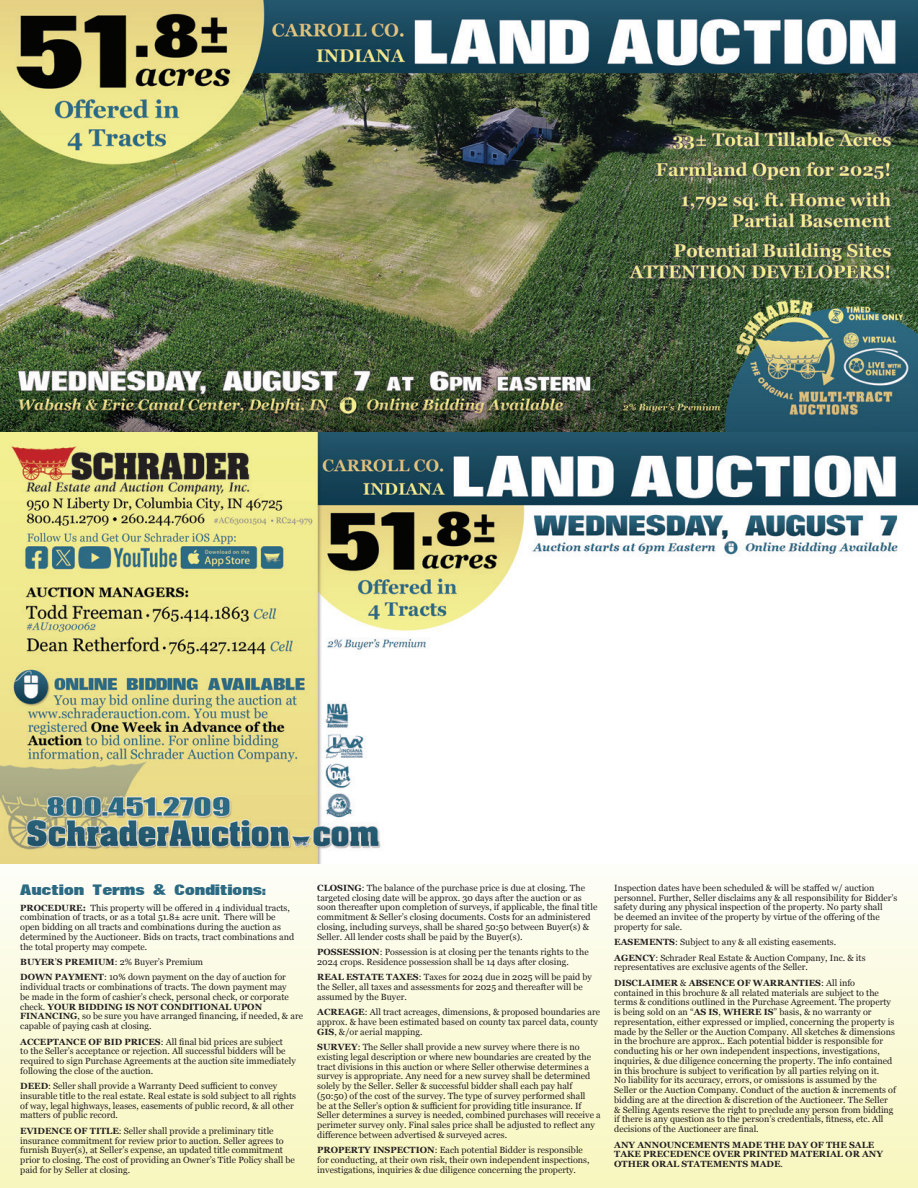
<style>
.page{position:relative;width:918px;height:1188px;background:#fff}
.page>*{position:absolute;margin:0;border:0;box-sizing:border-box;transform-origin:0 0}
.t1{font:13.5px "Surin Display S Si";color:#2c6a83}
.t2{font:9px/9.8px "Georgia";color:#231f20}
.t3{font:700 9px/9.8px "Georgia";color:#231f20}
.s1{font-weight:700}
.s2{font-weight:400}
</style>
<div class="page">
<img style="left:0;top:0;width:918px;height:837px">
<svg style="left:0;top:837px;width:918px;height:351px"></svg>
<h1 class="t1" style="left:20px;top:883px;width:248px">Auction Terms &amp; Conditions:</h1>
<p class="t2" style="left:20px;top:902px;width:276px"><span class="s1">PROCEDURE:</span> This property will be offered in 4 individual tracts, combination of tracts, or as a total 51.8± acre unit. There will be open bidding on all tracts and combinations during the auction as determined by the Auctioneer. Bids on tracts, tract combinations and the total property may compete.</p>
<p class="t2" style="left:20px;top:954px;width:267px;line-height:15.5px"><span class="s1">BUYER</span>’<span class="s1">S PREMIUM</span>: 2% Buyer’s Premium<br><span class="s1">DOWN PAYMENT</span>: 10% down payment on the day of auction for</p>
<p class="t2" style="left:20px;top:982px;width:284px">individual tracts or combinations of tracts. The down payment may<br>be made in the form of cashier’s check, personal check, or corporate check. <span class="s1">YOUR BIDDING IS NOT CONDITIONAL UPON FINANCING</span>, so be sure you have arranged financing, if needed, &amp; are capable of paying cash at closing.</p>
<p class="t2" style="left:20px;top:1036px;width:277px"><span class="s1">ACCEPTANCE OF BID PRICES</span>: All final bid prices are subject<br>to the Seller’s acceptance or rejection. All successful bidders will be required to sign Purchase Agreements at the auction site immediately following the close of the auction.</p>
<p class="t2" style="left:20px;top:1081px;width:277px"><span class="s1">DEED</span>: Seller shall provide a Warranty Deed sufficient to convey insurable title to the real estate. Real estate is sold subject to all rights of way, legal highways, leases, easements of public record, &amp; all other matters of public record.</p>
<p class="t2" style="left:20px;top:1126px;width:276px"><span class="s1">EVIDENCE OF TITLE</span>: Seller shall provide a preliminary title insurance commitment for review prior to auction. Seller agrees to furnish Buyer(s), at Seller’s expense, an updated title commitment prior to closing. The cost of providing an Owner’s Title Policy shall be paid for by Seller at closing.</p>
<p class="t2" style="left:317px;top:883px;width:282px"><span class="s1">CLOSING</span>: The balance of the purchase price is due at closing. The targeted closing date will be approx. 30 days after the auction or as soon thereafter upon completion of surveys, if applicable, the final title commitment &amp; Seller’s closing documents. Costs for an administered closing, including surveys, shall be shared 50:50 between Buyer(s) &amp; Seller. All lender costs shall be paid by the Buyer(s).</p>
<p class="t2" style="left:317px;top:947px;width:273px"><span class="s1">POSSESSION</span>: Possession is at closing per the tenants rights to the<br>2024 crops. Residence possession shall be 14 days after closing.</p>
<p class="t2" style="left:317px;top:972px;width:276px"><span class="s1">REAL ESTATE TAXES</span>: Taxes for 2024 due in 2025 will be paid by the Seller, all taxes and assessments for 2025 and thereafter will be assumed by the Buyer.</p>
<p class="t2" style="left:317px;top:1007px;width:284px"><span class="s1">ACREAGE</span>: All tract acreages, dimensions, &amp; proposed boundaries are approx. &amp; have been estimated based on county tax parcel data, county<br><span class="s1">GIS</span>, &amp;/or aerial mapping.</p>
<p class="t2" style="left:317px;top:1042px;width:285px"><span class="s1">SURVEY</span>: The Seller shall provide a new survey where there is no existing legal description or where new boundaries are created by the tract divisions in this auction or where Seller otherwise determines a survey is appropriate. Any need for a new survey shall be determined solely by the Seller. Seller &amp; successful bidder shall each pay half (50:50) of the cost of the survey. The type of survey performed shall<br>be at the Seller’s option &amp; sufficient for providing title insurance. If Seller determines a survey is needed, combined purchases will receive a perimeter survey only. Final sales price shall be adjusted to reflect any difference between advertised &amp; surveyed acres.</p>
<p class="t2" style="left:317px;top:1145px;width:274px"><span class="s1">PROPERTY INSPECTION</span>: Each potential Bidder is responsible for conducting, at their own risk, their own independent inspections, investigations, inquiries &amp; due diligence concerning the property.</p>
<p class="t2" style="left:614px;top:883px;width:285px">Inspection dates have been scheduled &amp; will be staffed w/ auction personnel. Further, Seller disclaims any &amp; all responsibility for Bidder’s safety during any physical inspection of the property. No party shall<br>be deemed an invitee of the property by virtue of the offering of the property for sale.</p>
<p class="t2" style="left:614px;top:934px;width:253px;line-height:15.5px"><span class="s1">EASEMENTS</span>: Subject to any &amp; all existing easements.<br><span class="s1">AGENCY</span>: Schrader Real Estate &amp; Auction Company, Inc. &amp; its</p>
<p class="t2" style="left:614px;top:959px;width:242px;line-height:15.5px">representatives are exclusive agents of the Seller.<br><span class="s1">DISCLAIMER</span> &amp; <span class="s1">ABSENCE OF WARRANTIES</span>: All info</p>
<p class="t2" style="left:614px;top:987px;width:283px">contained in this brochure &amp; all related materials are subject to the terms &amp; conditions outlined in the Purchase Agreement. The property is being sold on an “<span class="s1">AS IS</span>, <span class="s1">WHERE IS</span>” basis, &amp; no warranty or representation, either expressed or implied, concerning the property is made by the Seller or the Auction Company. All sketches &amp; dimensions in the brochure are approx.. Each potential bidder is responsible for conducting his or her own independent inspections, investigations, inquiries, &amp; due diligence concerning the property. The info contained in this brochure is subject to verification by all parties relying on it.<br>No liability for its accuracy, errors, or omissions is assumed by the Seller or the Auction Company. Conduct of the auction &amp; increments of bidding are at the direction &amp; discretion of the Auctioneer. The Seller &amp; Selling Agents reserve the right to preclude any person from bidding if there is any question as to the person’s credentials, fitness, etc. All decisions of the Auctioneer are final.</p>
<p class="t3" style="left:614px;top:1139px;width:270px">ANY ANNOUNCEMENTS MADE THE DAY OF THE SALE<br>TAKE PRECEDENCE OVER PRINTED MATERIAL OR ANY<br>OTHER ORAL STATEMENTS MADE<span class="s2">.</span></p>
</div>
